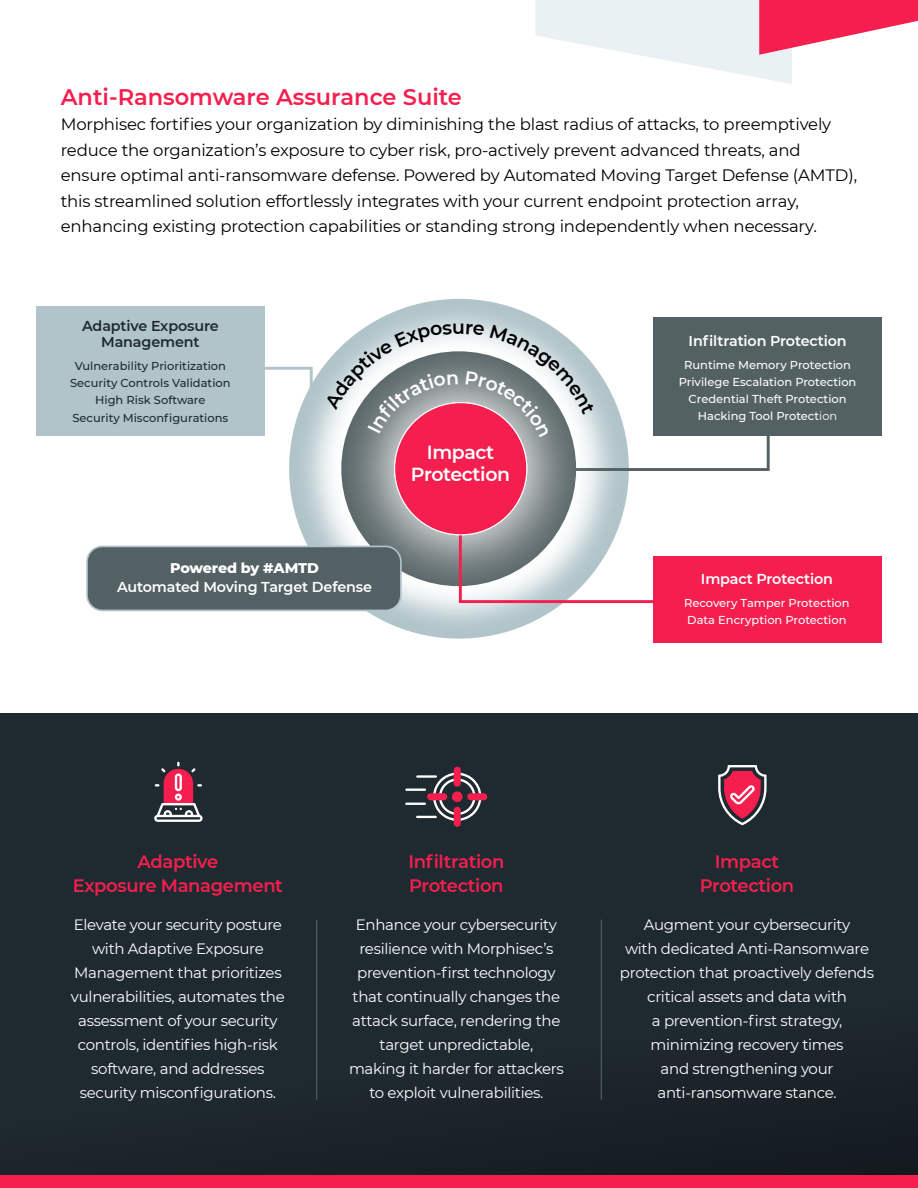
<style>
.page{position:relative;width:918px;height:1188px;background:#fff}
.page>*{position:absolute;margin:0;border:0;box-sizing:border-box;transform-origin:0 0}
.t1{font:600 22.5px "Montserrat";color:#f41f4e}
.t2{font:600 18.9px "Montserrat";letter-spacing:-.02em;color:#fff}
.t3{font:600 18px/24px "Montserrat";letter-spacing:-.02em;color:#f41f4e;text-align:center}
.t4{font:16.5px/25.5px "Montserrat";letter-spacing:-.01em;color:#000}
.t5{font:15px/24px "Montserrat";letter-spacing:-.02em;color:#fff;text-align:center}
.t6{font:600 14.25px "Montserrat";letter-spacing:-.01em;color:#fff}
.t7{font:600 14.25px "Montserrat";letter-spacing:-.01em;color:#1f2930}
.t8{font:800 14.25px "Montserrat";letter-spacing:-.015em;color:#fff}
.t9{font:600 13.65px "Montserrat";letter-spacing:-.02em;color:#fff}
.t10{font:500 11.4px "Montserrat";color:#fff}
.t11{font:500 11.4px "Montserrat";color:#1f2930}
.s1{font-weight:400}
</style>
<div class="page">
<div style="left:0;top:714px;width:918px;height:474px;background:#1f2930"></div>
<div style="left:0;top:1175px;width:918px;height:13px;background:#f41f4e"></div>
<hr style="left:316px;top:920px;width:1px;height:180px;background:#546163">
<hr style="left:601px;top:920px;width:1px;height:180px;background:#546163">
<svg style="left:433px;top:773px;width:48px;height:48px"></svg>
<div style="left:454px;top:767px;width:7px;height:20px;background:#f51f4f;border-radius:4px"></div>
<div style="left:454px;top:807px;width:7px;height:20px;background:#f51f4f;border-radius:4px"></div>
<div style="left:427px;top:793px;width:20px;height:7px;background:#f51f4f;border-radius:4px"></div>
<div style="left:467px;top:793px;width:20px;height:7px;background:#f51f4f;border-radius:4px"></div>
<div style="left:452px;top:791px;width:11px;height:11px;background:#f51f4f;border-radius:50%"></div>
<hr style="left:416px;top:775px;width:21px;height:3px;background:#fff">
<hr style="left:405px;top:789px;width:21px;height:2px;background:#fff">
<hr style="left:405px;top:803px;width:21px;height:2px;background:#fff">
<hr style="left:416px;top:816px;width:21px;height:2px;background:#fff">
<svg style="left:718px;top:765px;width:49px;height:60px"></svg>
<svg style="left:154px;top:762px;width:49px;height:60px"></svg>
<svg style="left:535px;top:0;width:383px;height:84px"></svg>
<div style="left:36px;top:306px;width:229px;height:130px;background:#b0c4ca"></div>
<svg style="left:265px;top:366px;width:27px;height:4px"></svg>
<div style="left:653px;top:557px;width:229px;height:86px;background:#f41f4e"></div>
<svg style="left:292px;top:302px;width:334px;height:333px"></svg>
<svg style="left:323px;top:331px;width:275px;height:275px"></svg>
<svg style="left:457px;top:529px;width:205px;height:75px"></svg>
<div style="left:653px;top:318px;width:229px;height:118px;background:#546163"></div>
<div style="left:395px;top:403px;width:132px;height:132px;background:#f41f4e;border-radius:50%"></div>
<div style="left:87px;top:546px;width:314px;height:64px;background:#536064;border-radius:15px"></div>
<div style="left:86px;top:546px;width:316px;height:65px;border:2px solid #b0c4ca;border-radius:15px"></div>
<svg style="left:325px;top:324px;width:445px;height:148px"></svg>
<p class="t1" style="left:61px;top:81px;width:403px">Anti-Ransomware Assurance Suite</p>
<p class="t4" style="left:61px;top:111px;width:798px">Morphisec fortifies your organization by diminishing the blast radius of attacks, to preemptively reduce the organization’s exposure to cyber risk, pro-actively prevent advanced threats, and ensure optimal anti-ransomware defense. Powered by Automated Moving Target Defense (AMTD), this streamlined solution effortlessly integrates with your current endpoint protection array, enhancing existing protection capabilities or standing strong independently when necessary.</p>
<p class="t7" style="left:82px;top:316px;width:138px">Adaptive Exposure</p>
<p class="t7" style="left:101px;top:332px;width:100px">Management</p>
<p class="t11" style="left:75px;top:358px;width:153px">Vulnerability Prioritization</p>
<p class="t11" style="left:70px;top:375px;width:162px">Security Controls Validation</p>
<p class="t11" style="left:95px;top:392px;width:112px">High Risk Software</p>
<p class="t11" style="left:72px;top:410px;width:157px">Security Misconfigurations</p>
<p class="t8" style="left:170px;top:558px;width:150px">Powered by #AMTD</p>
<p class="t6" style="left:117px;top:577px;width:256px">Automated Moving Target Defense</p>
<p class="t9" style="left:426px;top:437px;width:70px">Advanced</p>
<p class="t9" style="left:432px;top:474px;width:58px">Defense</p>
<p class="t2" style="left:427px;top:439px;width:69px">Impact</p>
<p class="t2" style="left:411px;top:461px;width:101px">Protection</p>
<p class="t6" style="left:689px;top:331px;width:160px">Infiltration Protection</p>
<p class="t10" style="left:684px;top:357px;width:168px">Runtime Memory Protection</p>
<p class="t10" style="left:679px;top:374px;width:179px">Privilege Escalation Protection</p>
<p class="t10" style="left:689px;top:391px;width:160px">Credential Theft Protection</p>
<p class="t10" style="left:698px;top:408px;width:141px">Hacking Tool Protect<span class="s1">ion</span></p>
<p class="t6" style="left:701px;top:569px;width:134px">Impact Protection</p>
<p class="t10" style="left:684px;top:595px;width:167px">Recovery Tamper Protection</p>
<p class="t10" style="left:687px;top:612px;width:161px">Data Encryption Protection</p>
<p class="t3" style="left:73px;top:849px;width:212px">Adaptive<br>Exposure Management</p>
<p class="t5" style="left:71px;top:912px;width:215px">Elevate your security posture with Adaptive Exposure<br>Management that prioritizes vulnerabilities, automates the assessment of your security controls, identifies high-risk software, and addresses security misconfigurations.</p>
<p class="t3" style="left:408px;top:849px;width:98px">Infiltration</p>
<p class="t3" style="left:409px;top:873px;width:96px">Protection</p>
<p class="t5" style="left:349px;top:912px;width:216px">Enhance your cybersecurity resilience with Morphisec’s prevention-first technology that continually changes the attack surface, rendering the target unpredictable,<br>making it harder for attackers to exploit vulnerabilities.</p>
<p class="t3" style="left:715px;top:849px;width:66px">Impact</p>
<p class="t3" style="left:700px;top:873px;width:96px">Protection</p>
<p class="t5" style="left:620px;top:912px;width:256px">Augment your cybersecurity<br>with dedicated Anti-Ransomware protection that proactively defends critical assets and data with<br>a prevention-first strategy, minimizing recovery times<br>and strengthening your anti-ransomware stance.</p>
</div>
